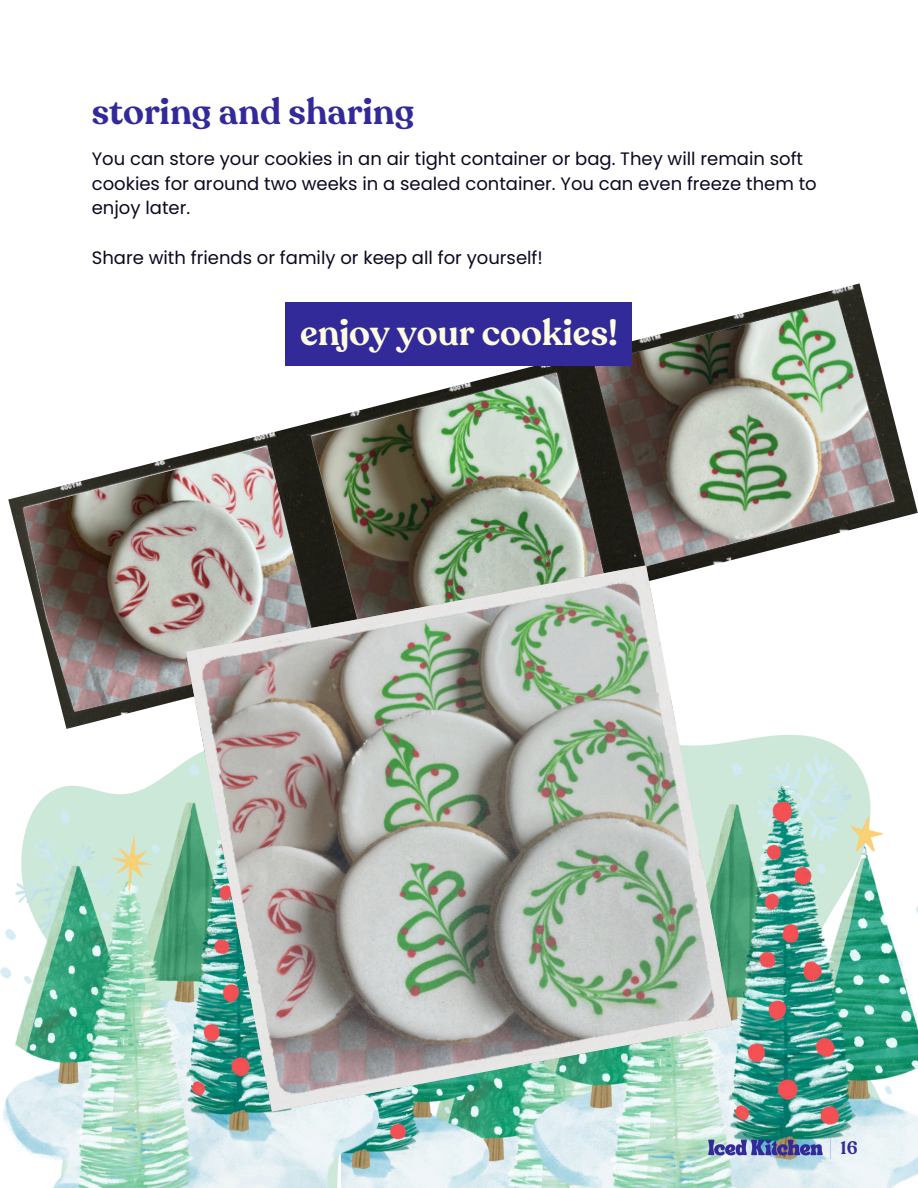
<style>
.page{position:relative;width:918px;height:1188px;background:#fff}
.page>*{position:absolute;margin:0;border:0;box-sizing:border-box;transform-origin:0 0}
.t1{font:600 36px "Recoleta";color:#fefbe3}
.t2{font:600 36px "Recoleta";color:#332a99}
.t3{font:18px/24.8px "Poppins";color:#0b0920}
.t4{font:600 18px "Recoleta";color:#332a99}
</style>
<div class="page">
<img style="left:491px;top:1112px;width:37px;height:76px">
<img style="left:528px;top:755px;width:390px;height:433px">
<img style="left:381px;top:1112px;width:110px;height:76px">
<img style="left:0;top:761px;width:381px;height:427px">
<img style="left:708px;top:1138px;width:117px;height:21px">
<svg style="left:830px;top:1138px;width:1px;height:21px"></svg>
<img style="left:8px;top:283px;width:910px;height:446px">
<img style="left:23px;top:446px;width:288px;height:266px">
<img style="left:311px;top:373px;width:283px;height:192px">
<img style="left:594px;top:300px;width:300px;height:266px">
<img style="left:186px;top:565px;width:546px;height:547px">
<div style="left:286px;top:302px;width:346px;height:64px;background:#332a99"></div>
<p class="t2" style="left:92px;top:88px;width:324px">storing and sharing</p>
<p class="t3" style="left:92px;top:146px;width:726px">You can store your cookies in an air tight container or bag. They will remain soft cookies for around two weeks in a sealed container. You can even freeze them to enjoy later.</p>
<p class="t3" style="left:92px;top:245px;width:453px">Share with friends or family or keep all for yourself!</p>
<p class="t1" style="left:300px;top:309px;width:319px">enjoy your cookies!</p>
<p class="t4" style="left:841px;top:1136px;width:19px">16</p>
</div>
